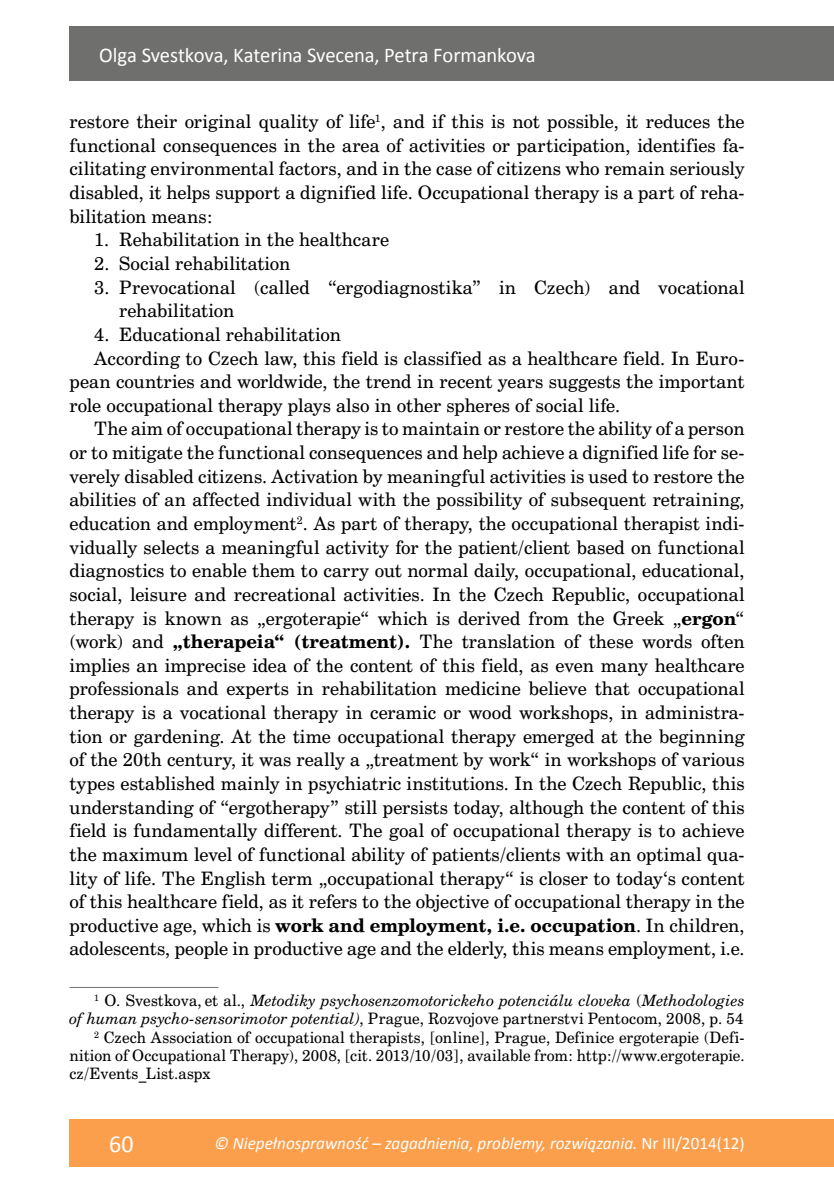
<style>
.page{position:relative;width:834px;height:1191px;background:#fff}
.page>*{position:absolute;margin:0;border:0;box-sizing:border-box;transform-origin:0 0}
.t1{font:24.5px "Calibri";color:#fff}
.t2{font:21px "Calibri";letter-spacing:-.01em;color:#fff}
.t3{font:17.5px/23.6px "Cent Schbook PL";letter-spacing:.005em;color:#000;text-align:justify}
.t4{font:italic 17.5px "Calibri";color:#fff}
.t5{font:14.88px "Cent Schbook PL";letter-spacing:.01em;color:#000}
.t6{font:italic 14.88px "Cent Schbook PL";letter-spacing:.005em;color:#000}
.s1{font-weight:700}
.s2{font-style:normal}
.s3{font-style:italic}
</style>
<div class="page">
<div style="left:69px;top:1119px;width:764px;height:47px;background:#fc9f4c"></div>
<div style="left:69px;top:26px;width:764px;height:55px;background:#6f6f6e"></div>
<hr style="left:69px;top:987px;width:149px;height:1px;background:#6f6f6e">
<p class="t2" style="left:99px;top:41px;width:438px">Olga Svestkova, Katerina Svecena, Petra Formankova</p>
<p class="t3" style="left:69px;top:110px;width:676px">restore their original quality of life<sup>1</sup>, and if this is not possible, it reduces the functional consequences in the area of activities or participation, identifies fa&shy;cilitating environmental factors, and in the case of citizens who remain seriously disabled, it helps support a dignified life. Occupational therapy is a part of reha&shy;bilitation means:</p>
<p class="t3" style="left:94px;top:228px;width:296px">1. Rehabilitation in the healthcare</p>
<p class="t3" style="left:94px;top:251px;width:198px">2. Social rehabilitation</p>
<p class="t3" style="left:119px;top:275px;width:627px;text-indent:-25px">3. Prevocational (called “ergodiagnostika” in Czech) and vocational rehabilitation</p>
<p class="t3" style="left:94px;top:322px;width:248px">4. Educational rehabilitation</p>
<p class="t3" style="left:94px;top:346px;width:651px">According to Czech law, this field is classified as a healthcare field. In Euro-</p>
<p class="t3" style="left:69px;top:369px;width:676px">pean countries and worldwide, the trend in recent years suggests the important</p>
<p class="t3" style="left:69px;top:393px;width:552px">role occupational therapy plays also in other spheres of social life.</p>
<p class="t3" style="left:94px;top:417px;width:651px">The aim of occupational therapy is to maintain or restore the ability of a person</p>
<p class="t3" style="left:69px;top:440px;width:676px">or to mitigate the functional consequences and help achieve a dignified life for se-</p>
<p class="t3" style="left:69px;top:464px;width:676px">verely disabled citizens. Activation by meaningful activities is used to restore the</p>
<p class="t3" style="left:69px;top:488px;width:676px">abilities of an affected individual with the possibility of subsequent retraining,</p>
<p class="t3" style="left:69px;top:511px;width:676px">education and employment<sup>2</sup>. As part of therapy, the occupational therapist indi-</p>
<p class="t3" style="left:69px;top:535px;width:676px">vidually selects a meaningful activity for the patient/client based on functional</p>
<p class="t3" style="left:69px;top:558px;width:676px">diagnostics to enable them to carry out normal daily, occupational, educational,</p>
<p class="t3" style="left:69px;top:582px;width:676px">social, leisure and recreational activities. In the Czech Republic, occupational</p>
<p class="t3" style="left:69px;top:606px;width:676px">therapy is known as „ergoterapie“ which is derived from the Greek „<span class="s1">ergon</span>“</p>
<p class="t3" style="left:69px;top:629px;width:676px">(work) and <span class="s1">„therapeia“ (treatment).</span> The translation of these words often</p>
<p class="t3" style="left:69px;top:653px;width:676px">implies an imprecise idea of the content of this field, as even many healthcare</p>
<p class="t3" style="left:69px;top:677px;width:676px">professionals and experts in rehabilitation medicine believe that occupational</p>
<p class="t3" style="left:69px;top:700px;width:676px">therapy is a vocational therapy in ceramic or wood workshops, in administra-</p>
<p class="t3" style="left:69px;top:724px;width:676px">tion or gardening. At the time occupational therapy emerged at the beginning</p>
<p class="t3" style="left:69px;top:747px;width:676px">of the 20th century, it was really a „treatment by work“ in workshops of various</p>
<p class="t3" style="left:69px;top:771px;width:676px">types established mainly in psychiatric institutions. In the Czech Republic, this</p>
<p class="t3" style="left:69px;top:795px;width:676px">understanding of “ergotherapy” still persists today, although the content of this</p>
<p class="t3" style="left:69px;top:818px;width:676px">field is fundamentally different. The goal of occupational therapy is to achieve</p>
<p class="t3" style="left:69px;top:842px;width:675px">the maximum level of functional ability of patients/clients with an optimal qua-</p>
<p class="t3" style="left:69px;top:866px;width:676px">lity of life. The English term „occupational therapy“ is closer to today‘s content</p>
<p class="t3" style="left:69px;top:889px;width:676px">of this healthcare field, as it refers to the objective of occupational therapy in the</p>
<p class="t3" style="left:69px;top:913px;width:676px">productive age, which is <span class="s1">work and employment, i.e. occupation</span>. In children,</p>
<p class="t3" style="left:69px;top:936px;width:676px">adolescents, people in productive age and the elderly, this means employment, i.e.</p>
<p class="t6" style="left:94px;top:990px;width:651px"><sup>1</sup> <span class="s2">O. Svestkova, et al.,</span> Metodiky psychosenzomotorickeho potenciálu cloveka <span class="s2">(</span>Methodologies</p>
<p class="t5" style="left:69px;top:1009px;width:675px"><span class="s3">of human psycho-sensorimotor potential)</span>, Prague, Rozvojove partnerstvi Pentocom, 2008, p. 54</p>
<p class="t5" style="left:94px;top:1027px;width:651px"><sup>2</sup> Czech Association of occupational therapists, [online], Prague, Definice ergoterapie (Defi-</p>
<p class="t5" style="left:69px;top:1045px;width:676px">nition of Occupational Therapy), 2008, [cit. 2013/10/03], available from: http://www.ergoterapie.</p>
<p class="t5" style="left:69px;top:1064px;width:143px">cz/Events_List.aspx</p>
<h1 class="t1" style="left:109px;top:1128px;width:26px">60</h1>
<p class="t4" style="left:214px;top:1131px;width:531px">© Niepełnosprawność – zagadnienia, problemy, rozwiązania. <span class="s2">Nr III/2014(12)</span></p>
</div>
